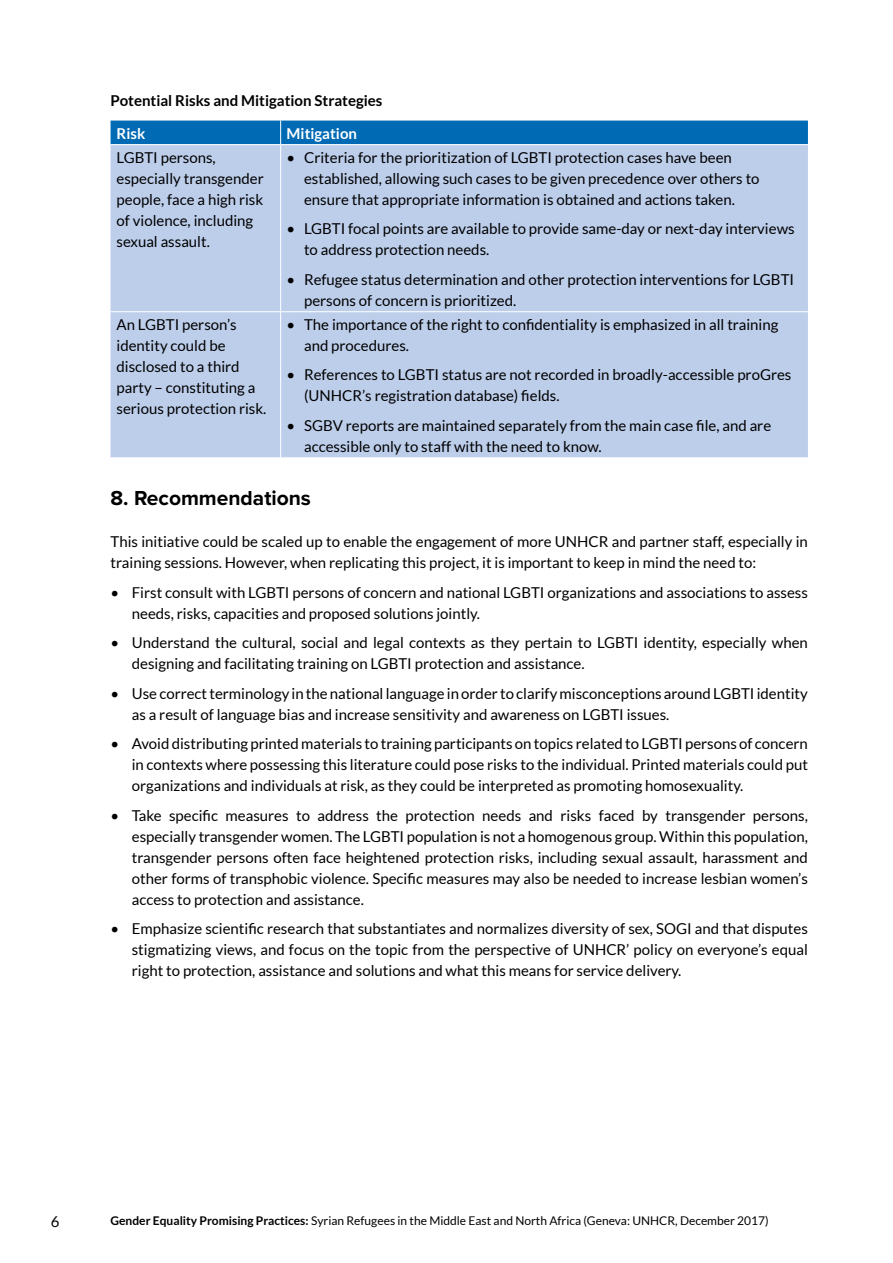
<style>
.page{position:relative;width:893px;height:1263px;background:#fff}
.page>*{position:absolute;margin:0;border:0;box-sizing:border-box;transform-origin:0 0}
.t1{font:700 21px "Proxima Nova";color:#000}
.t2{font:15px/21px "Lato";color:#000}
.t3{font:700 15px "Lato";color:#000}
.t4{font:700 15px "Lato";color:#fff}
.t5{font:12px "Lato";color:#000}
.s1{font-weight:700}
</style>
<div class="page">
<div style="left:111px;top:145px;width:697px;height:312px;background:#bdceeb"></div>
<div style="left:111px;top:121px;width:697px;height:23px;background:#006ab4"></div>
<hr style="left:280px;top:145px;width:1px;height:166px;background:#fff">
<hr style="left:111px;top:311px;width:170px;height:1px;background:#fff">
<hr style="left:281px;top:311px;width:527px;height:1px;background:#fff">
<hr style="left:280px;top:312px;width:1px;height:145px;background:#fff">
<p class="t3" style="left:111px;top:92px;width:273px">Potential Risks and Mitigation Strategies</p>
<p class="t4" style="left:117px;top:125px;width:30px">Risk</p>
<p class="t4" style="left:287px;top:125px;width:72px">Mitigation</p>
<p class="t2" style="left:117px;top:147px;width:149px">LGBTI persons, especially transgender people, face a high risk of violence, including sexual assault.</p>
<p class="t2" style="left:304px;top:147px;width:457px;text-indent:-17px">• Criteria for the prioritization of LGBTI protection cases have been established, allowing such cases to be given precedence over others to ensure that appropriate information is obtained and actions taken.</p>
<p class="t2" style="left:304px;top:218px;width:492px;text-indent:-17px">• LGBTI focal points are available to provide same-day or next-day interviews to address protection needs.</p>
<p class="t2" style="left:304px;top:269px;width:492px;text-indent:-17px">• Refugee status determination and other protection interventions for LGBTI persons of concern is prioritized.</p>
<p class="t2" style="left:117px;top:314px;width:151px">An LGBTI person’s identity could be disclosed to a third party – constituting a serious protection risk.</p>
<p class="t2" style="left:304px;top:314px;width:476px;text-indent:-17px">• The importance of the right to confidentiality is emphasized in all training and procedures.</p>
<p class="t2" style="left:304px;top:364px;width:489px;text-indent:-17px">• References to LGBTI status are not recorded in broadly-accessible proGres (UNHCR’s registration database) fields.</p>
<p class="t2" style="left:304px;top:415px;width:469px;text-indent:-17px">• SGBV reports are maintained separately from the main case file, and are accessible only to staff with the need to know.</p>
<h1 class="t1" style="left:111px;top:486px;width:202px">8. Recommendations</h1>
<p class="t2" style="left:111px;top:531px;width:699px">This initiative could be scaled up to enable the engagement of more UNHCR and partner staff, especially in training sessions. However, when replicating this project, it is important to keep in mind the need to:</p>
<p class="t2" style="left:132px;top:582px;width:678px;text-indent:-21px">• First consult with LGBTI persons of concern and national LGBTI organizations and associations to assess needs, risks, capacities and proposed solutions jointly.</p>
<p class="t2" style="left:132px;top:632px;width:678px;text-indent:-21px">• Understand the cultural, social and legal contexts as they pertain to LGBTI identity, especially when designing and facilitating training on LGBTI protection and assistance.</p>
<p class="t2" style="left:132px;top:683px;width:678px;text-indent:-21px">• Use correct terminology in the national language in order to clarify misconceptions around LGBTI identity as a result of language bias and increase sensitivity and awareness on LGBTI issues.</p>
<p class="t2" style="left:132px;top:733px;width:678px;text-align:justify;text-indent:-21px">• Avoid distributing printed materials to training participants on topics related to LGBTI persons of concern in contexts where possessing this literature could pose risks to the individual. Printed materials could put organizations and individuals at risk, as they could be interpreted as promoting homosexuality.</p>
<p class="t2" style="left:132px;top:805px;width:678px;text-align:justify;text-indent:-21px">• Take specific measures to address the protection needs and risks faced by transgender persons, especially transgender women. The LGBTI population is not a homogenous group. Within this population, transgender persons often face heightened protection risks, including sexual assault, harassment and other forms of transphobic violence. Specific measures may also be needed to increase lesbian women’s access to protection and assistance.</p>
<p class="t2" style="left:132px;top:918px;width:678px;text-align:justify;text-indent:-21px">• Emphasize scientific research that substantiates and normalizes diversity of sex, SOGI and that disputes stigmatizing views, and focus on the topic from the perspective of UNHCR’ policy on everyone’s equal right to protection, assistance and solutions and what this means for service delivery.</p>
<p class="t2" style="left:51px;top:1210px;width:10px">6</p>
<p class="t5" style="left:111px;top:1214px;width:660px"><span class="s1">Gender Equality Promising Practices:</span> Syrian Refugees in the Middle East and North Africa (Geneva: UNHCR, December 2017)</p>
</div>
